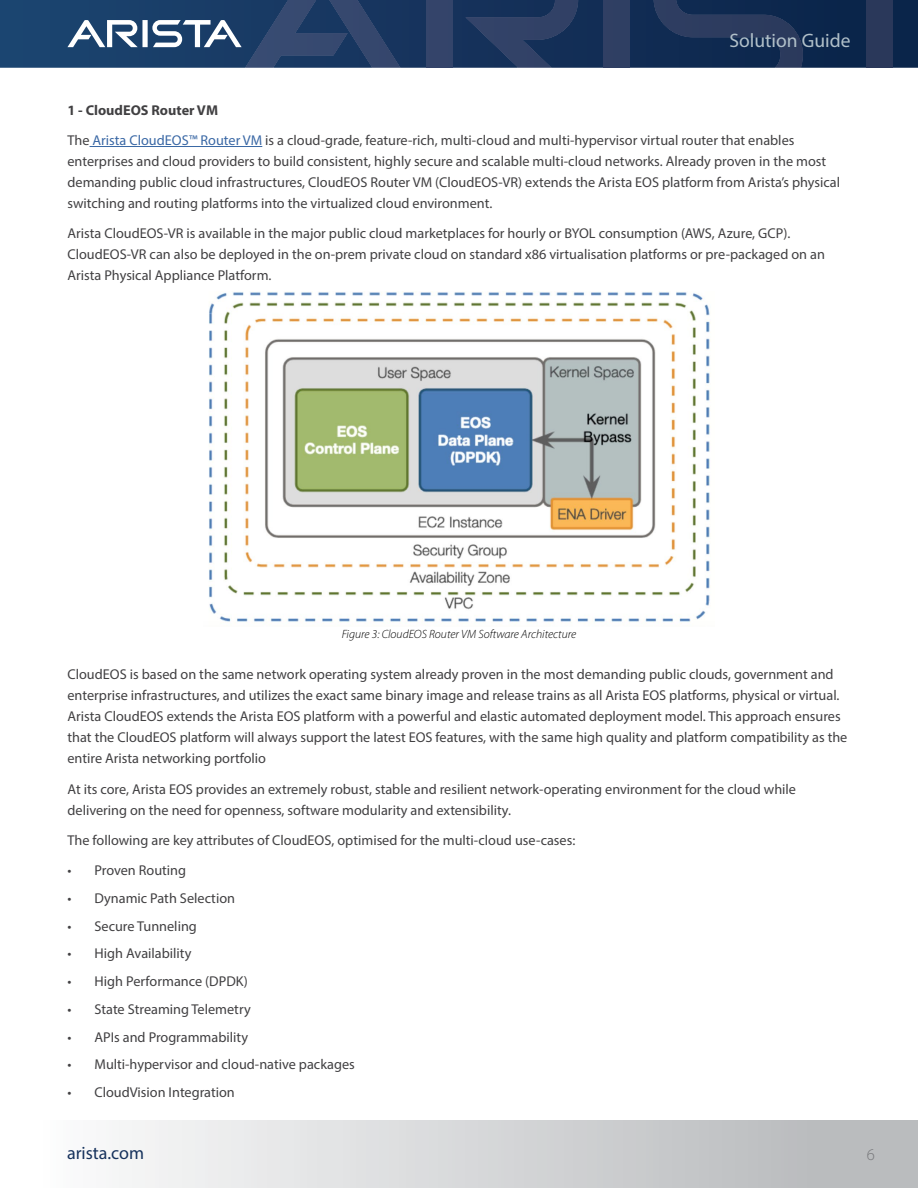
<style>
.page{position:relative;width:918px;height:1188px;background:#fff}
.page>*{position:absolute;margin:0;border:0;box-sizing:border-box;transform-origin:0 0}
.t1{font:19.5px "Myriad Pro";color:#b1c0c9}
.t2{font:18px "Myriad Pro";color:#16325c}
.t3{font:300 16.5px "Myriad Pro";color:#77787b}
.t4{font:14.25px/21px "Myriad Pro";color:#414042}
.t5{font:italic 300 12px "Myriad Pro";color:#000}
.s1{font-weight:700}
.s2{color:#3a68a5}
</style>
<div class="page">
<svg style="left:0;top:0;width:918px;height:68px;background:#13325a"></svg>
<div style="left:426px;top:0;width:26px;height:68px;background:#34446a"></div>
<svg style="left:465px;top:0;width:113px;height:68px;background:#22385f"></svg>
<svg style="left:67px;top:0;width:333px;height:68px;background:#334f75"></svg>
<div style="left:604px;top:0;width:26px;height:68px;background:#2f3f63"></div>
<svg style="left:654px;top:0;width:149px;height:68px;background:#1a3156"></svg>
<div style="left:867px;top:0;width:26px;height:68px;background:#2a385a"></div>
<div style="left:0;top:1120px;width:918px;height:68px;background:linear-gradient(to right,#fff,#b3b5b7)"></div>
<hr style="left:90px;top:146px;width:172px;height:1px;background:#3a68a5">
<img style="left:209px;top:291px;width:501px;height:331px">
<h1 class="t1" style="left:729px;top:29px;width:123px">Solution Guide</h1>
<p class="t4" style="left:68px;top:96px;width:728px;line-height:29.7px"><span class="s1">1 - CloudEOS Router VM<br></span>The <span class="s2">Arista CloudEOS™ Router VM</span> is a cloud-grade, feature-rich, multi-cloud and multi-hypervisor virtual router that enables</p>
<p class="t4" style="left:68px;top:151px;width:774px">enterprises and cloud providers to build consistent, highly secure and scalable multi-cloud networks. Already proven in the most demanding public cloud infrastructures, CloudEOS Router VM (CloudEOS-VR) extends the Arista EOS platform from Arista’s physical switching and routing platforms into the virtualized cloud environment.</p>
<p class="t4" style="left:68px;top:223px;width:759px">Arista CloudEOS-VR is available in the major public cloud marketplaces for hourly or BYOL consumption (AWS, Azure, GCP).<br>CloudEOS-VR can also be deployed in the on-prem private cloud on standard x86 virtualisation platforms or pre-packaged on an<br>Arista Physical Appliance Platform.</p>
<p class="t5" style="left:342px;top:628px;width:236px">Figure 3: CloudEOS Router VM Software Architecture</p>
<p class="t4" style="left:68px;top:664px;width:781px">CloudEOS is based on the same network operating system already proven in the most demanding public clouds, government and enterprise infrastructures, and utilizes the exact same binary image and release trains as all Arista EOS platforms, physical or virtual.<br>Arista CloudEOS extends the Arista EOS platform with a powerful and elastic automated deployment model. This approach ensures that the CloudEOS platform will always support the latest EOS features, with the same high quality and platform compatibility as the entire Arista networking portfolio</p>
<p class="t4" style="left:68px;top:778px;width:730px">At its core, Arista EOS provides an extremely robust, stable and resilient network-operating environment for the cloud while delivering on the need for openness, software modularity and extensibility.</p>
<p class="t4" style="left:68px;top:829px;width:509px">The following are key attributes of CloudEOS, optimised for the multi-cloud use-cases:</p>
<p class="t4" style="left:68px;top:860px;width:120px">• Proven Routing</p>
<p class="t4" style="left:68px;top:888px;width:169px">• Dynamic Path Selection</p>
<p class="t4" style="left:68px;top:915px;width:131px">• Secure Tunneling</p>
<p class="t4" style="left:68px;top:943px;width:126px">• High Availability</p>
<p class="t4" style="left:68px;top:971px;width:182px">• High Performance (DPDK)</p>
<p class="t4" style="left:68px;top:998px;width:185px">• State Streaming Telemetry</p>
<p class="t4" style="left:68px;top:1026px;width:182px">• APIs and Programmability</p>
<p class="t4" style="left:68px;top:1054px;width:289px">• Multi-hypervisor and cloud-native packages</p>
<p class="t4" style="left:68px;top:1082px;width:169px">• CloudVision Integration</p>
<p class="t2" style="left:67px;top:1142px;width:79px">arista.com</p>
<p class="t3" style="left:867px;top:1145px;width:10px">6</p>
</div>
